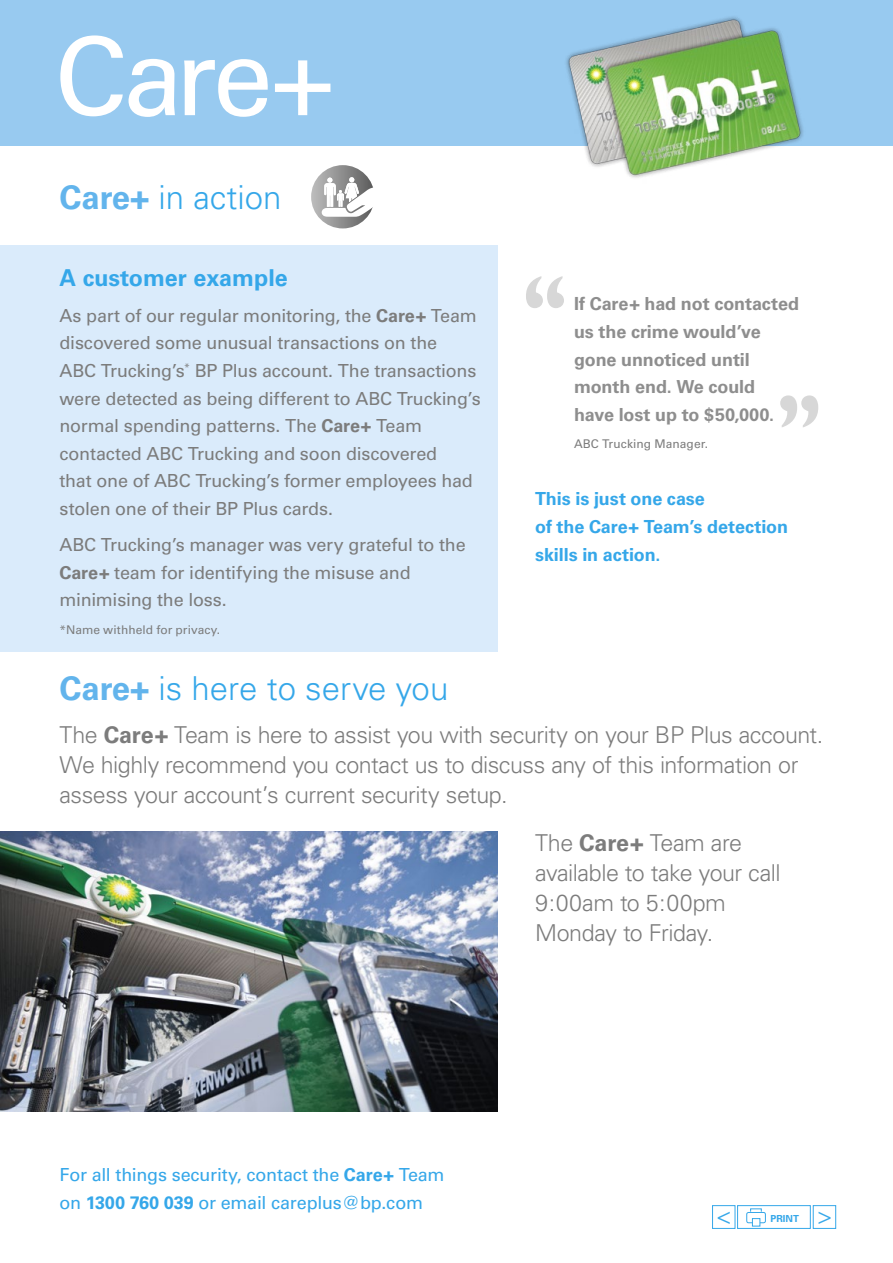
<style>
.page{position:relative;width:893px;height:1263px;background:#fff}
.page>*{position:absolute;margin:0;border:0;box-sizing:border-box;transform-origin:0 0}
.t1{font:132.45px "Gill Sans";color:#d7d7d7}
.headlines{font:300 33px "Univers";color:#35a7e9}
.chart{font:300 24px "Univers";color:#35a7e9}
.large_green_text{font:300 23.25px/30px "Univers";letter-spacing:-.02em;color:#7c7c7c}
.green_sub_headings{font:700 23.25px "Univers";color:#35a7e9}
.t2{font:18px/27.6px "Univers";letter-spacing:-.01em;color:#7c7c7c}
.t3{font:700 18px/27.6px "Univers";letter-spacing:-.005em;color:#8e8e8e}
.t4{font:18px/27.6px "Univers";letter-spacing:-.01em;color:#35a7e9}
.t5{font:700 18px/27.6px "Univers";letter-spacing:-.005em;color:#35a7e9}
.t6{font:12px "Univers";letter-spacing:.005em;color:#7c7c7c}
.t7{font:700 9.75px "Univers";color:#35a7e9}
.s1{font-weight:700;color:#62b4ec}
.s2{font-weight:700}
</style>
<div class="page">
<div style="left:0;top:0;width:893px;height:146px;background:#98caf0"></div>
<img style="left:566px;top:16px;width:237px;height:162px">
<div style="left:0;top:246px;width:497px;height:406px;background:#daebfb"></div>
<svg style="left:311px;top:165px;width:63px;height:63px"></svg>
<svg style="left:321px;top:177px;width:53px;height:40px"></svg>
<img style="left:0;top:831px;width:497px;height:280px">
<div style="left:737px;top:1205px;width:74px;height:24px;border:1px solid #35a7e9"></div>
<div style="left:746px;top:1212px;width:20px;height:11px;border:1px solid #35a7e9;border-radius:2px"></div>
<svg style="left:750px;top:1208px;width:12px;height:4px"></svg>
<div style="left:752px;top:1218px;width:8px;height:8px;background:#fff;border:1px solid #35a7e9"></div>
<div style="left:813px;top:1205px;width:23px;height:24px;border:1px solid #35a7e9"></div>
<div style="left:712px;top:1205px;width:23px;height:24px;border:1px solid #35a7e9"></div>
<svg style="left:60px;top:35px;width:63px;height:81px"></svg>
<svg style="left:129px;top:59px;width:46px;height:58px"></svg>
<svg style="left:184px;top:59px;width:84px;height:58px"></svg>
<svg style="left:275px;top:60px;width:55px;height:55px"></svg>
<p class="headlines" style="left:60px;top:177px;width:223px"><span class="s1">Care+</span> in action</p>
<p class="green_sub_headings" style="left:60px;top:264px;width:230px">A customer example</p>
<p class="t2" style="left:60px;top:302px;width:423px">As part of our regular monitoring, the <span class="s2">Care+</span> Team discovered some unusual transactions on the<br>ABC Trucking’s<sup>*</sup> BP Plus account. The transactions were detected as being different to ABC Trucking’s normal spending patterns. The <span class="s2">Care+</span> Team contacted ABC Trucking and soon discovered<br>that one of ABC Trucking’s former employees had stolen one of their BP Plus cards.</p>
<p class="t2" style="left:60px;top:531px;width:408px">ABC Trucking’s manager was very grateful to the<br><span class="s2">Care+</span> team for identifying the misuse and minimising the loss.</p>
<p class="t6" style="left:60px;top:622px;width:162px">*Name withheld for privacy.</p>
<p class="t1" style="left:519px;top:245px;width:52px">‘‘</p>
<p class="t3" style="left:574px;top:290px;width:227px">If Care+ had not contacted us the crime would’ve gone unnoticed until month end. We could have lost up to $50,000.</p>
<p class="t6" style="left:574px;top:437px;width:136px">ABC Trucking Manager.</p>
<p class="t1" style="left:825px;top:459px;width:52px;rotate:-180deg">‘‘</p>
<p class="t5" style="left:535px;top:485px;width:254px">This is just one case<br>of the Care+ Team’s detection skills in action.</p>
<p class="headlines" style="left:60px;top:668px;width:390px"><span class="s1">Care+</span> is here to serve you</p>
<p class="large_green_text" style="left:60px;top:719px;width:765px">The <span class="s2">Care+</span> Team is here to assist you with security on your BP Plus account.<br>We highly recommend you contact us to discuss any of this information or assess your account’s current security setup.</p>
<p class="large_green_text" style="left:535px;top:827px;width:247px">The <span class="s2">Care+</span> Team are available to take your call<br>9:00am to 5:00pm<br>Monday to Friday.</p>
<p class="t4" style="left:60px;top:1161px;width:387px">For all things security, contact the <span class="s2">Care+</span> Team on <span class="s2">1300 760 039</span> or email careplus@bp.com</p>
<p class="t7" style="left:770px;top:1212px;width:30px">PRINT</p>
<p class="chart" style="left:817px;top:1201px;width:17px">&gt;</p>
</div>
